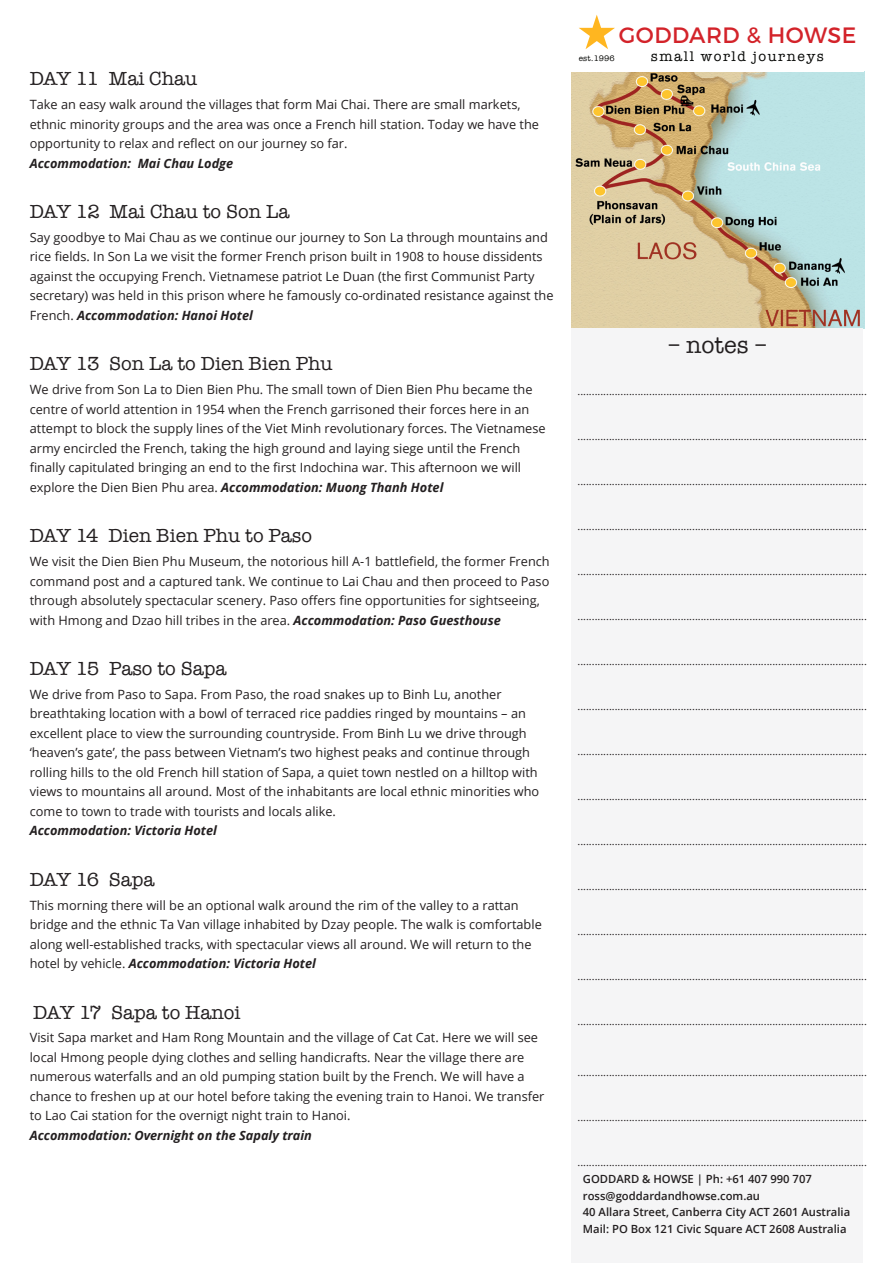
<style>
.page{position:relative;width:893px;height:1263px;background:#fff}
.page>*{position:absolute;margin:0;border:0;box-sizing:border-box;transform-origin:0 0}
.t1{font:24px "American Typewriter";color:#231f20}
.t2{font:22.2px "Montserrat";letter-spacing:.02em;color:#d3232a}
.Paragraph_Style_6{font:19.5px "American Typewriter";color:#231f20}
.t3{font:14.25px "American Typewriter";letter-spacing:.11em;color:#040503}
.Paragraph_Style_6-2{font:12.75px/19.5px "Open Sans";color:#231f20}
.t4{font:600 11.25px/16.5px "Open Sans";color:#231f20}
.t5{font:10.5px "American Typewriter";color:#231f20}
.t6{font:8.25px "American Typewriter";letter-spacing:.025em;color:#040503}
.s1{font-weight:700;font-style:italic}
</style>
<div class="page">
<img style="left:571px;top:72px;width:293px;height:257px">
<div style="left:571px;top:329px;width:292px;height:934px;background:#f5f5f6"></div>
<svg style="left:579px;top:15px;width:36px;height:34px"></svg>
<p class="Paragraph_Style_6" style="left:30px;top:64px;width:169px">DAY 11 Mai Chau</p>
<p class="Paragraph_Style_6-2" style="left:30px;top:94px;width:511px">Take an easy walk around the villages that form Mai Chai. There are small markets, ethnic minority groups and the area was once a French hill station. Today we have the opportunity to relax and reflect on our journey so far.<br><span class="s1">Accommodation: Mai Chau Lodge</span></p>
<p class="Paragraph_Style_6" style="left:30px;top:197px;width:261px">DAY 12 Mai Chau to Son La</p>
<p class="Paragraph_Style_6-2" style="left:30px;top:227px;width:525px">Say goodbye to Mai Chau as we continue our journey to Son La through mountains and rice fields. In Son La we visit the former French prison built in 1908 to house dissidents against the occupying French. Vietnamese patriot Le Duan (the first Communist Party secretary) was held in this prison where he famously co-ordinated resistance against the French. <span class="s1">Accommodation: Hanoi Hotel</span></p>
<p class="Paragraph_Style_6" style="left:30px;top:349px;width:304px">DAY 13 Son La to Dien Bien Phu</p>
<p class="Paragraph_Style_6-2" style="left:30px;top:379px;width:517px">We drive from Son La to Dien Bien Phu. The small town of Dien Bien Phu became the centre of world attention in 1954 when the French garrisoned their forces here in an attempt to block the supply lines of the Viet Minh revolutionary forces. The Vietnamese army encircled the French, taking the high ground and laying siege until the French finally capitulated bringing an end to the first Indochina war. This afternoon we will explore the Dien Bien Phu area. <span class="s1">Accommodation: Muong Thanh Hotel</span></p>
<p class="Paragraph_Style_6" style="left:30px;top:521px;width:284px">DAY 14 Dien Bien Phu to Paso</p>
<p class="Paragraph_Style_6-2" style="left:30px;top:551px;width:521px">We visit the Dien Bien Phu Museum, the notorious hill A-1 battlefield, the former French command post and a captured tank. We continue to Lai Chau and then proceed to Paso through absolutely spectacular scenery. Paso offers fine opportunities for sightseeing, with Hmong and Dzao hill tribes in the area. <span class="s1">Accommodation: Paso Guesthouse</span></p>
<p class="Paragraph_Style_6" style="left:30px;top:654px;width:198px">DAY 15 Paso to Sapa</p>
<p class="Paragraph_Style_6-2" style="left:30px;top:684px;width:511px">We drive from Paso to Sapa. From Paso, the road snakes up to Binh Lu, another breathtaking location with a bowl of terraced rice paddies ringed by mountains – an excellent place to view the surrounding countryside. From Binh Lu we drive through ‘heaven’s gate’, the pass between Vietnam’s two highest peaks and continue through rolling hills to the old French hill station of Sapa, a quiet town nestled on a hilltop with views to mountains all around. Most of the inhabitants are local ethnic minorities who come to town to trade with tourists and locals alike.<br><span class="s1">Accommodation: Victoria Hotel</span></p>
<p class="Paragraph_Style_6" style="left:30px;top:864px;width:126px">DAY 16 Sapa</p>
<p class="Paragraph_Style_6-2" style="left:30px;top:895px;width:514px">This morning there will be an optional walk around the rim of the valley to a rattan bridge and the ethnic Ta Van village inhabited by Dzay people. The walk is comfortable along well-established tracks, with spectacular views all around. We will return to the hotel by vehicle. <span class="s1">Accommodation: Victoria Hotel</span></p>
<p class="Paragraph_Style_6" style="left:33px;top:997px;width:209px">DAY 17 Sapa to Hanoi</p>
<p class="Paragraph_Style_6-2" style="left:30px;top:1028px;width:516px">Visit Sapa market and Ham Rong Mountain and the village of Cat Cat. Here we will see local Hmong people dying clothes and selling handicrafts. Near the village there are numerous waterfalls and an old pumping station built by the French. We will have a chance to freshen up at our hotel before taking the evening train to Hanoi. We transfer to Lao Cai station for the overnigt night train to Hanoi.<br><span class="s1">Accommodation: Overnight on the Sapaly train</span></p>
<h2 class="t2" style="left:619px;top:22px;width:239px">GODDARD &amp; HOWSE</h2>
<p class="t6" style="left:579px;top:52px;width:38px">est.1996</p>
<p class="t3" style="left:651px;top:45px;width:174px">small world journeys</p>
<h1 class="t1" style="left:668px;top:326px;width:100px">– notes –</h1>
<p class="t5" style="left:577px;top:383px;width:291px">.....................................................................................................</p>
<p class="t5" style="left:577px;top:428px;width:291px">.....................................................................................................</p>
<p class="t5" style="left:577px;top:473px;width:291px">.....................................................................................................</p>
<p class="t5" style="left:577px;top:518px;width:291px">.....................................................................................................</p>
<p class="t5" style="left:577px;top:563px;width:291px">.....................................................................................................</p>
<p class="t5" style="left:577px;top:608px;width:291px">.....................................................................................................</p>
<p class="t5" style="left:577px;top:653px;width:291px">.....................................................................................................</p>
<p class="t5" style="left:577px;top:698px;width:291px">.....................................................................................................</p>
<p class="t5" style="left:577px;top:743px;width:291px">.....................................................................................................</p>
<p class="t5" style="left:577px;top:788px;width:291px">.....................................................................................................</p>
<p class="t5" style="left:577px;top:833px;width:291px">.....................................................................................................</p>
<p class="t5" style="left:577px;top:878px;width:291px">.....................................................................................................</p>
<p class="t5" style="left:577px;top:923px;width:291px">.....................................................................................................</p>
<p class="t5" style="left:577px;top:968px;width:291px">.....................................................................................................</p>
<p class="t5" style="left:577px;top:1013px;width:291px">.....................................................................................................</p>
<p class="t5" style="left:577px;top:1064px;width:291px">.....................................................................................................</p>
<p class="t5" style="left:577px;top:1109px;width:291px">.....................................................................................................</p>
<p class="t5" style="left:577px;top:1154px;width:291px">.....................................................................................................</p>
<p class="t4" style="left:583px;top:1170px;width:269px">GODDARD &amp; HOWSE | Ph: +61 407 990 707 ross@goddardandhowse.com.au<br>40 Allara Street, Canberra City ACT 2601 Australia Mail: PO Box 121 Civic Square ACT 2608 Australia</p>
</div>
